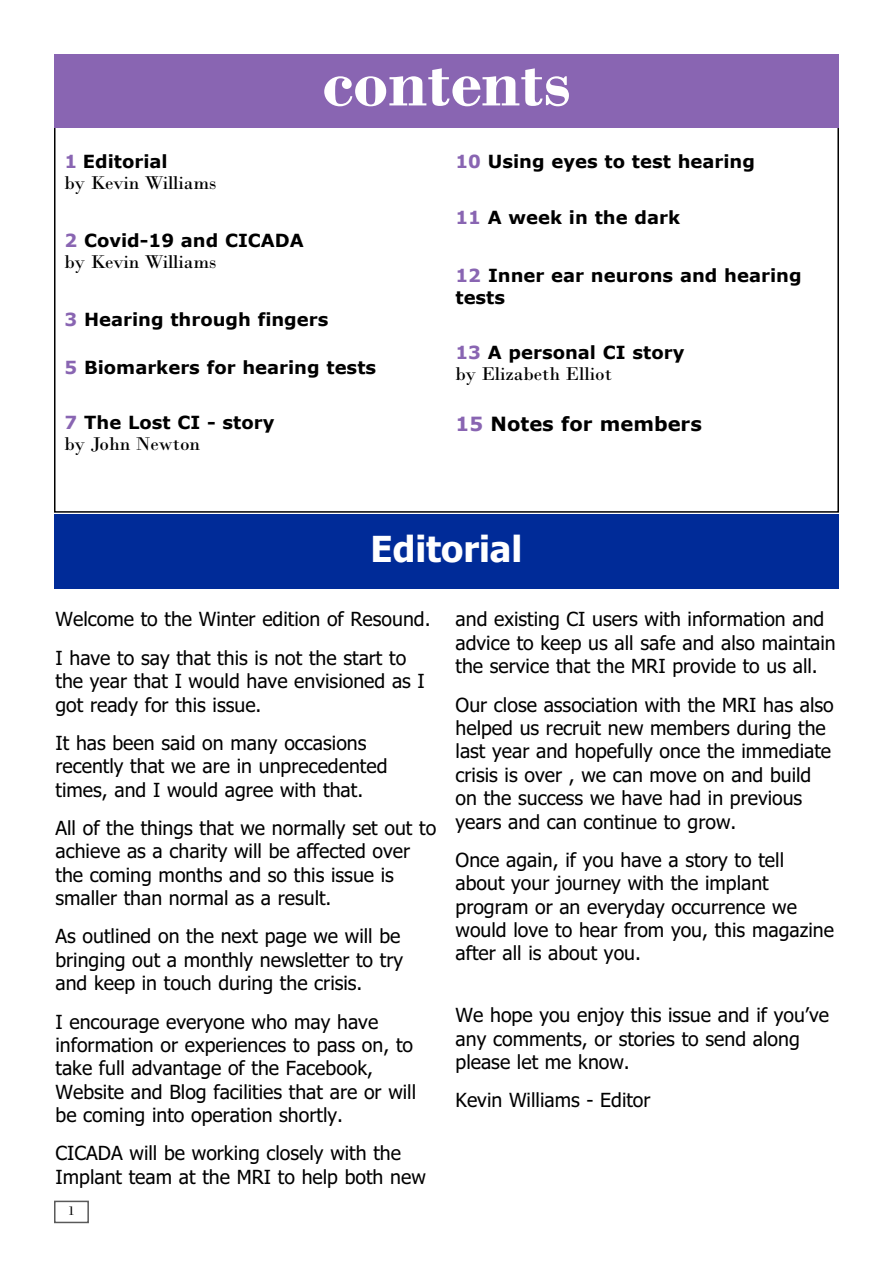
<style>
.page{position:relative;width:893px;height:1263px;background:#fff}
.page>*{position:absolute;margin:0;border:0;box-sizing:border-box;transform-origin:0 0}
.t1{font:700 72px "Bodoni";color:#fff}
.t2{font:700 36px "Tahoma";color:#fff}
.t3{font:19.5px/23.4px "Tahoma";color:#000}
.t4{font:19.5px "Bodoni";color:#000}
.t5{font:700 19.5px "Verdana";color:#000}
.t6{font:700 18px/21.6px "Verdana";color:#000}
.t7{font:13.5px "Bodoni";color:#000}
.s1{color:#8965b2}
</style>
<div class="page">
<div style="left:54px;top:1200px;width:35px;height:23px;border:2px solid #595959"></div>
<div style="left:54px;top:54px;width:785px;height:74px;background:#8965b2"></div>
<div style="left:54px;top:515px;width:785px;height:74px;background:#002b98"></div>
<h1 class="t1" style="left:322px;top:38px;width:250px">contents</h1>
<p class="t6" style="left:64px;top:150px;width:105px"><span class="s1">1</span> Editorial</p>
<p class="t4" style="left:64px;top:171px;width:154px">by Kevin Williams</p>
<p class="t6" style="left:64px;top:229px;width:241px"><span class="s1">2</span> Covid-19 and CICADA</p>
<p class="t4" style="left:64px;top:250px;width:154px">by Kevin Williams</p>
<p class="t6" style="left:64px;top:308px;width:265px"><span class="s1">3</span> Hearing through fingers</p>
<p class="t6" style="left:64px;top:356px;width:313px"><span class="s1">5</span> Biomarkers for hearing tests</p>
<p class="t6" style="left:64px;top:411px;width:211px"><span class="s1">7</span> The Lost CI - story</p>
<p class="t4" style="left:64px;top:432px;width:137px">by John Newton</p>
<p class="t6" style="left:455px;top:150px;width:301px"><span class="s1">10</span> Using eyes to test hearing</p>
<p class="t6" style="left:455px;top:206px;width:226px"><span class="s1">11</span> A week in the dark</p>
<p class="t6" style="left:455px;top:264px;width:348px"><span class="s1">12</span> Inner ear neurons and hearing tests</p>
<p class="t6" style="left:455px;top:341px;width:230px"><span class="s1">13</span> A personal CI story</p>
<p class="t4" style="left:455px;top:362px;width:158px">by Elizabeth Elliot</p>
<p class="t5" style="left:455px;top:411px;width:248px"><span class="s1">15</span> Notes for members</p>
<h2 class="t2" style="left:371px;top:528px;width:153px">Editorial</h2>
<p class="t3" style="left:55px;top:601px;width:377px;line-height:38.2px">Welcome to the Winter edition of Resound.<br>I have to say that this is not the start to</p>
<p class="t3" style="left:55px;top:670px;width:371px">the year that I would have envisioned as I got ready for this issue.</p>
<p class="t3" style="left:55px;top:731px;width:333px">It has been said on many occasions recently that we are in unprecedented times, and I would agree with that.</p>
<p class="t3" style="left:55px;top:816px;width:382px">All of the things that we normally set out to achieve as a charity will be affected over the coming months and so this issue is smaller than normal as a result.</p>
<p class="t3" style="left:56px;top:925px;width:349px">As outlined on the next page we will be bringing out a monthly newsletter to try and keep in touch during the crisis.</p>
<p class="t3" style="left:56px;top:1010px;width:362px">I encourage everyone who may have information or experiences to pass on, to take full advantage of the Facebook, Website and Blog facilities that are or will be coming into operation shortly.</p>
<p class="t3" style="left:56px;top:1142px;width:372px">CICADA will be working closely with the<br>Implant team at the MRI to help both new</p>
<p class="t7" style="left:68px;top:1202px;width:8px">1</p>
<p class="t3" style="left:456px;top:608px;width:382px">and existing CI users with information and advice to keep us all safe and also maintain the service that the MRI provide to us all.</p>
<p class="t3" style="left:456px;top:693px;width:380px">Our close association with the MRI has also helped us recruit new members during the last year and hopefully once the immediate crisis is over , we can move on and build on the success we have had in previous years and can continue to grow.</p>
<p class="t3" style="left:456px;top:848px;width:380px">Once again, if you have a story to tell about your journey with the implant program or an everyday occurrence we would love to hear from you, this magazine after all is about you.</p>
<p class="t3" style="left:456px;top:1004px;width:375px">We hope you enjoy this issue and if you’ve any comments, or stories to send along please let me know.</p>
<p class="t3" style="left:456px;top:1089px;width:196px">Kevin Williams - Editor</p>
</div>
